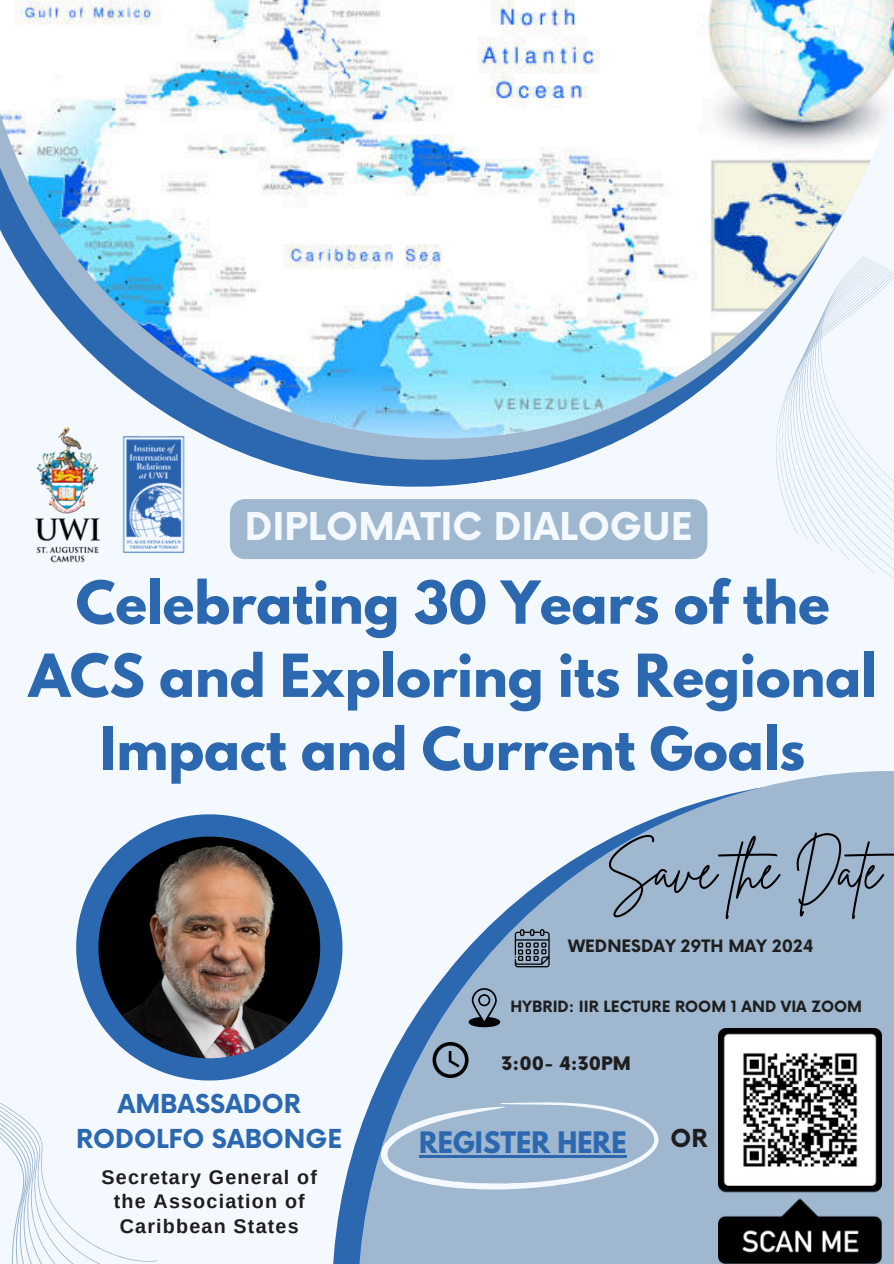
<style>
.page{position:relative;width:894px;height:1264px;background:#fff}
.page>*{position:absolute;margin:0;border:0;box-sizing:border-box;transform-origin:0 0}
.t1{font:52.95px "Brittany Signature";color:#000}
.t2{font:700 52.5px/73.2px "League Spartan";color:#2b68b0;text-align:center}
.t3{font:700 37.35px "Now";color:#f3f9ff}
.t4{font:700 26.25px "League Spartan";color:#2b68b0}
.t5{font:700 25.5px/34.8px "Now";color:#2b68b0;text-align:center}
.t6{font:700 24.15px "Now";color:#1e1e1e}
.t7{font:700 19.65px/24.8px "Arimo";letter-spacing:.06em;color:#1e1e1e;text-align:center}
.t8{font:900 18.15px "Now";color:#1e1e1e}
.t9{font:700 16.65px "Now";color:#1e1e1e}
.t10{font:700 15.15px "Now";color:#1e1e1e}
</style>
<div class="page">
<div style="left:0;top:0;width:893px;height:1263px;background:#f3f9ff"></div>
<svg style="left:209px;top:438px;width:415px;height:49px"></svg>
<svg style="left:333px;top:771px;width:560px;height:492px;fill:#9fb7cf"></svg>
<img style="left:0;top:0;width:893px;height:438px">
<svg style="left:76px;top:814px;width:266px;height:266px"></svg>
<img style="left:98px;top:836px;width:222px;height:222px">
<img style="left:15px;top:419px;width:188px;height:144px">
<svg style="left:0;top:1103px;width:157px;height:160px"></svg>
<svg style="left:731px;top:252px;width:3px;height:186px"></svg>
<svg style="left:734px;top:252px;width:3px;height:186px"></svg>
<svg style="left:737px;top:251px;width:3px;height:187px"></svg>
<svg style="left:740px;top:251px;width:153px;height:327px"></svg>
<svg style="left:742px;top:251px;width:151px;height:324px"></svg>
<svg style="left:745px;top:251px;width:148px;height:318px"></svg>
<svg style="left:748px;top:251px;width:145px;height:312px"></svg>
<svg style="left:751px;top:251px;width:142px;height:306px"></svg>
<svg style="left:514px;top:929px;width:35px;height:38px"></svg>
<svg style="left:432px;top:1041px;width:36px;height:36px"></svg>
<svg style="left:468px;top:988px;width:32px;height:40px"></svg>
<svg style="left:380px;top:1102px;width:278px;height:87px;background:#a5bcd3"></svg>
<hr style="left:419px;top:1155px;width:207px;height:2px;background:#2b68b0">
<img style="left:717px;top:1028px;width:164px;height:235px">
<div style="left:230px;top:499px;width:477px;height:60px;background:#9fb7cf"></div>
<p class="t3" style="left:245px;top:506px;width:449px">DIPLOMATIC DIALOGUE</p>
<p class="t2" style="left:29px;top:572px;width:849px">Celebrating 30 Years of the<br>ACS and Exploring its Regional<br>Impact and Current Goals</p>
<h4 class="t1" style="left:606px;top:835px;width:313px">Save the Date</h4>
<p class="t9" style="left:568px;top:937px;width:247px">WEDNESDAY 29TH MAY 2024</p>
<p class="t10" style="left:510px;top:998px;width:353px">HYBRID: IIR LECTURE ROOM 1 AND VIA ZOOM</p>
<h5 class="t5" style="left:76px;top:1087px;width:268px">AMBASSADOR<br>RODOLFO SABONGE</h5>
<p class="t7" style="left:102px;top:1164px;width:217px">Secretary General of the Association of<br>Caribbean States</p>
<p class="t8" style="left:501px;top:1054px;width:131px">3:00- 4:30PM</p>
<p class="t4" style="left:419px;top:1129px;width:209px">REGISTER HERE</p>
<h4 class="t6" style="left:670px;top:1125px;width:39px">OR</h4>
</div>
